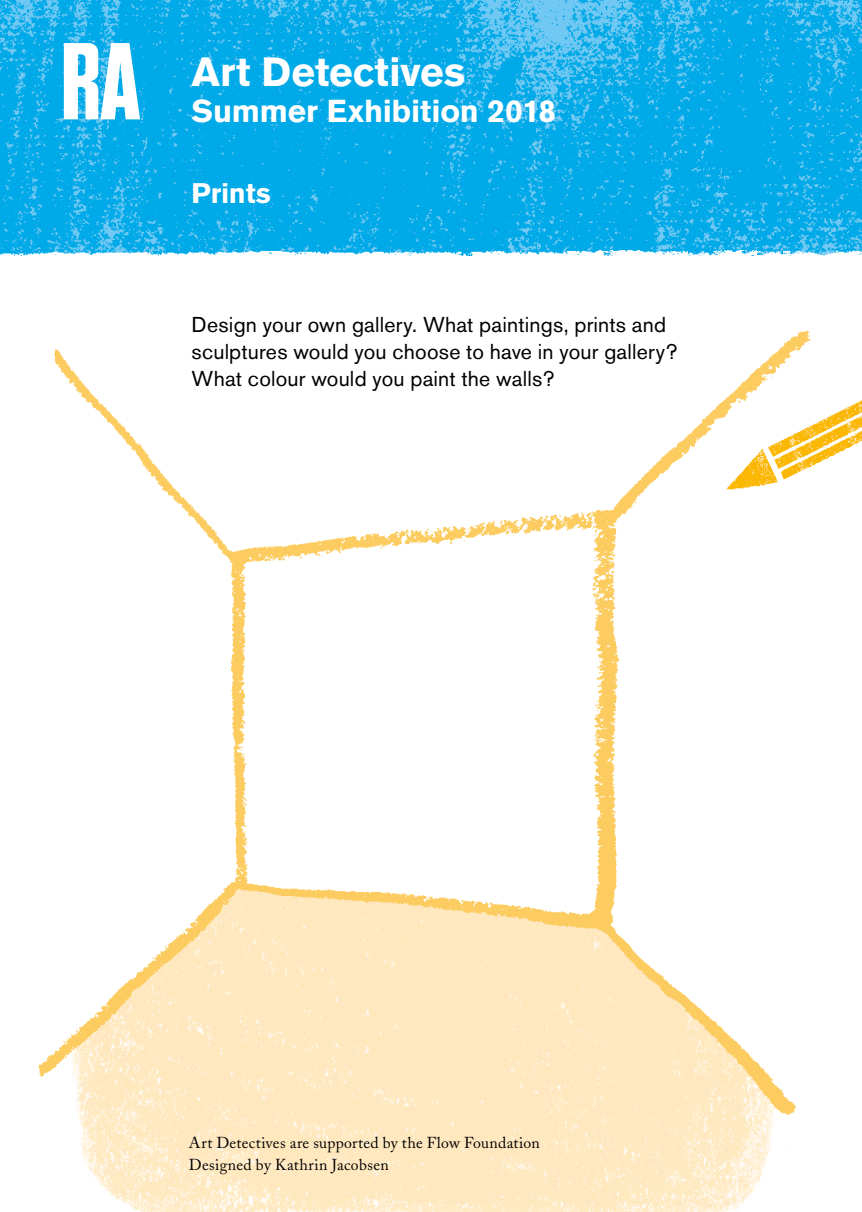
<style>
.page{position:relative;width:862px;height:1212px;background:#fff}
.page>*{position:absolute;margin:0;border:0;box-sizing:border-box;transform-origin:0 0}
.t1{font:700 40.5px "Akzidenz Grotesk BE";color:#fff}
.t2{font:700 31.5px "Akzidenz Grotesk BE";letter-spacing:-.005em;color:#fff}
.t3{font:700 28.12px "Akzidenz Grotesk BE";letter-spacing:-.01em;color:#fff}
.t4{font:21.38px/27px "Akzidenz Grotesk BE";letter-spacing:.01em;color:#000}
.t5{font:15.75px/22.5px "Adobe Caslon";letter-spacing:.02em;color:#000}
</style>
<div class="page">
<img style="left:0;top:0;width:861px;height:249px">
<img style="left:0;top:249px;width:861px;height:7px">
<svg style="left:64px;top:43px;width:76px;height:76px"></svg>
<img style="left:811px;top:401px;width:50px;height:66px">
<img style="left:81px;top:1135px;width:709px;height:77px">
<img style="left:38px;top:330px;width:773px;height:805px">
<h1 class="t1" style="left:191px;top:48px;width:275px">Art Detectives</h1>
<h2 class="t2" style="left:191px;top:93px;width:366px">Summer Exhibition 2018</h2>
<h3 class="t3" style="left:191px;top:177px;width:81px">Prints</h3>
<p class="t4" style="left:191px;top:311px;width:487px">Design your own gallery. What paintings, prints and sculptures would you choose to have in your gallery?<br>What colour would you paint the walls?</p>
<p class="t5" style="left:189px;top:1131px;width:352px">Art Detectives are supported by the Flow Foundation<br>Designed by Kathrin Jacobsen</p>
</div>
